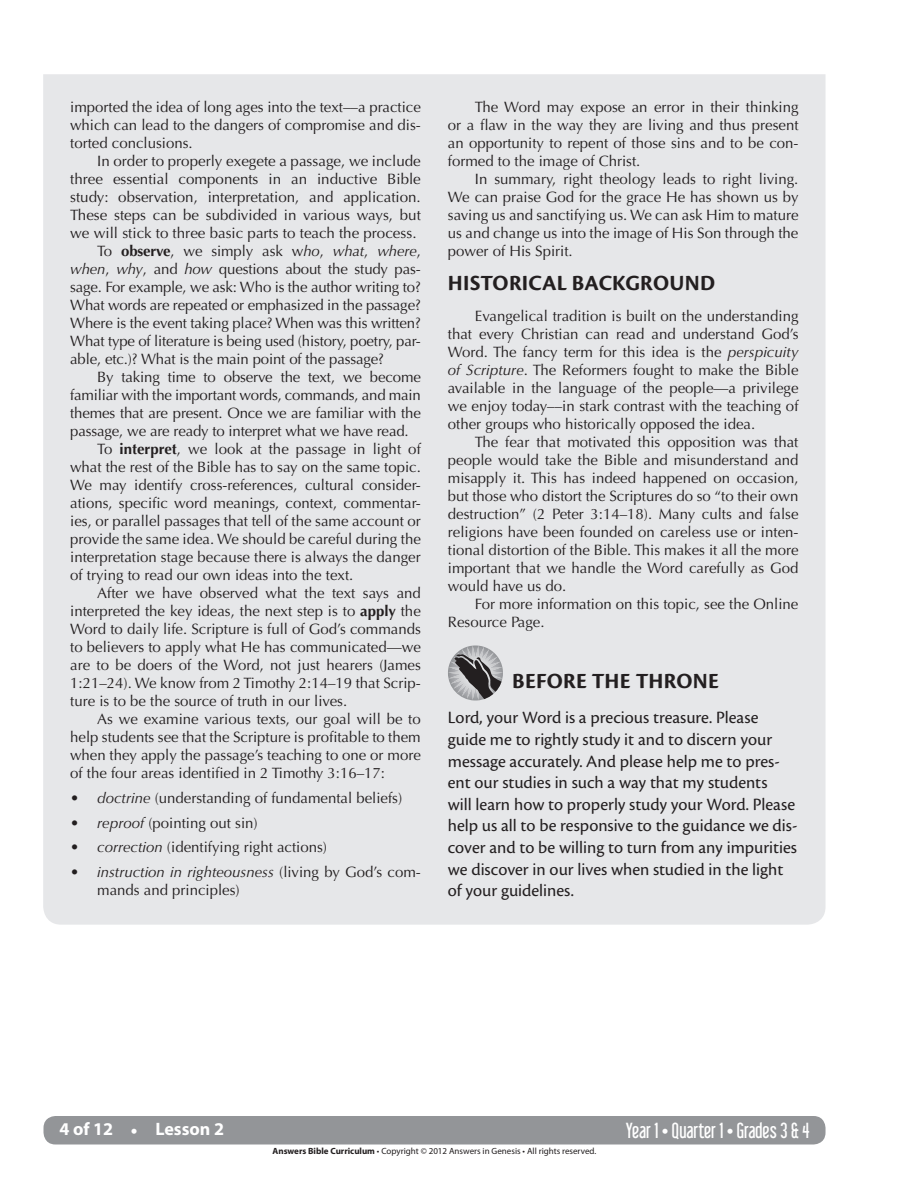
<style>
.page{position:relative;width:918px;height:1188px;background:#fff}
.page>*{position:absolute;margin:0;border:0;box-sizing:border-box;transform-origin:0 0}
.t1{font:700 22.5px "Cronos Pro";letter-spacing:.015em;color:#231f20}
.t2{font:19.5px "Libel Suit";color:#fff}
.t3{font:18px/21.6px "Cronos Pro";color:#231f20}
.t4{font:700 18px "Myriad Pro";color:#fff}
.t5{font:15px/18px "Optima LT Std";color:#231f20;text-align:justify}
.t6{font:9px "Myriad Pro";color:#231f20}
.s1{font-weight:700}
.s2{font-style:italic}
.s3{font-family:"Libel Suit";font-weight:400;font-size:19.5px}
</style>
<div class="page">
<div style="left:44px;top:1116px;width:782px;height:28px;background:#939598;border-radius:12px"></div>
<div style="left:43px;top:74px;width:783px;height:851px;background:#e6e7e9"></div>
<svg style="left:448px;top:645px;width:55px;height:55px;background:#949496"></svg>
<p class="t5" style="left:70px;top:98px;width:352px">imported the idea of long ages into the text––a practice which can lead to the dangers of compromise and dis&shy;torted conclusions.</p>
<p class="t5" style="left:97px;top:152px;width:325px">In order to properly exegete a passage, we include</p>
<p class="t5" style="left:70px;top:170px;width:352px">three essential components in an inductive Bible</p>
<p class="t5" style="left:70px;top:188px;width:352px">study: observation, interpretation, and application.</p>
<p class="t5" style="left:70px;top:206px;width:352px">These steps can be subdivided in various ways, but</p>
<p class="t5" style="left:70px;top:224px;width:348px">we will stick to three basic parts to teach the process.</p>
<p class="t5" style="left:97px;top:242px;width:325px">To <span class="s1">observe</span>, we simply ask w<span class="s2">ho</span>, <span class="s2">what</span>, <span class="s2">where</span>,</p>
<p class="t5" style="left:70px;top:260px;width:352px"><span class="s2">when</span>, <span class="s2">why</span>, and <span class="s2">how</span> questions about the study pas-</p>
<p class="t5" style="left:70px;top:278px;width:352px">sage. For example, we ask: Who is the author writing to?</p>
<p class="t5" style="left:70px;top:296px;width:352px">What words are repeated or emphasized in the passage?</p>
<p class="t5" style="left:70px;top:314px;width:352px">Where is the event taking place? When was this written?</p>
<p class="t5" style="left:70px;top:332px;width:352px">What type of literature is being used (history, poetry, par-</p>
<p class="t5" style="left:70px;top:350px;width:315px">able, etc.)? What is the main point of the passage?</p>
<p class="t5" style="left:97px;top:368px;width:325px">By taking time to observe the text, we become</p>
<p class="t5" style="left:70px;top:386px;width:352px">familiar with the important words, commands, and main</p>
<p class="t5" style="left:70px;top:404px;width:352px">themes that are present. Once we are familiar with the</p>
<p class="t5" style="left:70px;top:422px;width:340px">passage, we are ready to interpret what we have read.</p>
<p class="t5" style="left:97px;top:440px;width:325px">To <span class="s1">interpret</span>, we look at the passage in light of</p>
<p class="t5" style="left:70px;top:458px;width:352px">what the rest of the Bible has to say on the same topic.</p>
<p class="t5" style="left:70px;top:476px;width:352px">We may identify cross-references, cultural consider-</p>
<p class="t5" style="left:70px;top:494px;width:352px">ations, specific word meanings, context, commentar-</p>
<p class="t5" style="left:70px;top:512px;width:352px">ies, or parallel passages that tell of the same account or</p>
<p class="t5" style="left:70px;top:530px;width:352px">provide the same idea. We should be careful during the</p>
<p class="t5" style="left:70px;top:548px;width:352px">interpretation stage because there is always the danger</p>
<p class="t5" style="left:70px;top:566px;width:285px">of trying to read our own ideas into the text.</p>
<p class="t5" style="left:97px;top:584px;width:325px">After we have observed what the text says and</p>
<p class="t5" style="left:70px;top:602px;width:352px">interpreted the key ideas, the next step is to <span class="s1">apply</span> the</p>
<p class="t5" style="left:70px;top:620px;width:352px">Word to daily life. Scripture is full of God’s commands</p>
<p class="t5" style="left:70px;top:638px;width:352px">to believers to apply what He has communicated—we</p>
<p class="t5" style="left:70px;top:656px;width:352px">are to be doers of the Word, not just hearers (James</p>
<p class="t5" style="left:70px;top:674px;width:352px">1:21–24). We know from 2 Timothy 2:14–19 that Scrip-</p>
<p class="t5" style="left:70px;top:692px;width:279px">ture is to be the source of truth in our lives.</p>
<p class="t5" style="left:97px;top:710px;width:325px">As we examine various texts, our goal will be to</p>
<p class="t5" style="left:70px;top:728px;width:352px">help students see that the Scripture is profitable to them</p>
<p class="t5" style="left:70px;top:746px;width:352px">when they apply the passage’s teaching to one or more</p>
<p class="t5" style="left:70px;top:764px;width:316px">of the four areas identified in 2 Timothy 3:16–17:</p>
<p class="t5" style="left:70px;top:789px;width:334px">• <span class="s2">doctrine</span> (understanding of fundamental beliefs)</p>
<p class="t5" style="left:70px;top:814px;width:189px">• <span class="s2">reproof</span> (pointing out sin)</p>
<p class="t5" style="left:70px;top:839px;width:258px">• <span class="s2">correction</span> (identifying right actions)</p>
<p class="t5" style="left:97px;top:863px;width:325px;text-indent:-27px">• <span class="s2">instruction in righteousness</span> (living by God’s com&shy;mands and principles)</p>
<p class="t5" style="left:448px;top:98px;width:352px;text-indent:27px">The Word may expose an error in their thinking or a flaw in the way they are living and thus present an opportunity to repent of those sins and to be con&shy;formed to the image of Christ.</p>
<p class="t5" style="left:448px;top:170px;width:352px;text-indent:27px">In summary, right theology leads to right living.<br>We can praise God for the grace He has shown us by saving us and sanctifying us. We can ask Him to mature us and change us into the image of His Son through the power of His Spirit.</p>
<h1 class="t1" style="left:448px;top:270px;width:269px">HISTORICAL BACKGROUND</h1>
<p class="t5" style="left:448px;top:308px;width:352px;text-indent:27px">Evangelical tradition is built on the understanding that every Christian can read and understand God’s Word. The fancy term for this idea is the <span class="s2">perspicuity of Scripture</span>. The Reformers fought to make the Bible available in the language of the people—a privilege we enjoy today––in stark contrast with the teaching of other groups who historically opposed the idea.</p>
<p class="t5" style="left:448px;top:434px;width:352px;text-indent:27px">The fear that motivated this opposition was that people would take the Bible and misunderstand and misapply it. This has indeed happened on occasion, but those who distort the Scriptures do so “to their own destruction” (2 Peter 3:14–18). Many cults and false religions have been founded on careless use or inten&shy;tional distortion of the Bible. This makes it all the more important that we handle the Word carefully as God would have us do.</p>
<p class="t5" style="left:448px;top:596px;width:352px;text-indent:27px">For more information on this topic, see the Online<br>Resource Page.</p>
<h1 class="t1" style="left:512px;top:668px;width:208px">BEFORE THE THRONE</h1>
<p class="t3" style="left:448px;top:707px;width:351px">Lord, your Word is a precious treasure. Please guide me to rightly study it and to discern your message accurately. And please help me to pres&shy;ent our studies in such a way that my students<br>will learn how to properly study your Word. Please help us all to be responsive to the guidance we dis&shy;cover and to be willing to turn from any impurities we discover in our lives when studied in the light of your guidelines.</p>
<p class="t4" style="left:60px;top:1118px;width:166px">4 of 12 <span class="s3">•</span> Lesson 2</p>
<h2 class="t2" style="left:626px;top:1118px;width:185px">Year 1 • Quarter 1 • Grades 3 &amp; 4</h2>
<p class="t6" style="left:273px;top:1145px;width:325px"><span class="s1">Answers Bible Curriculum</span> • Copyright © 2012 Answers in Genesis • All rights reserved.</p>
</div>
